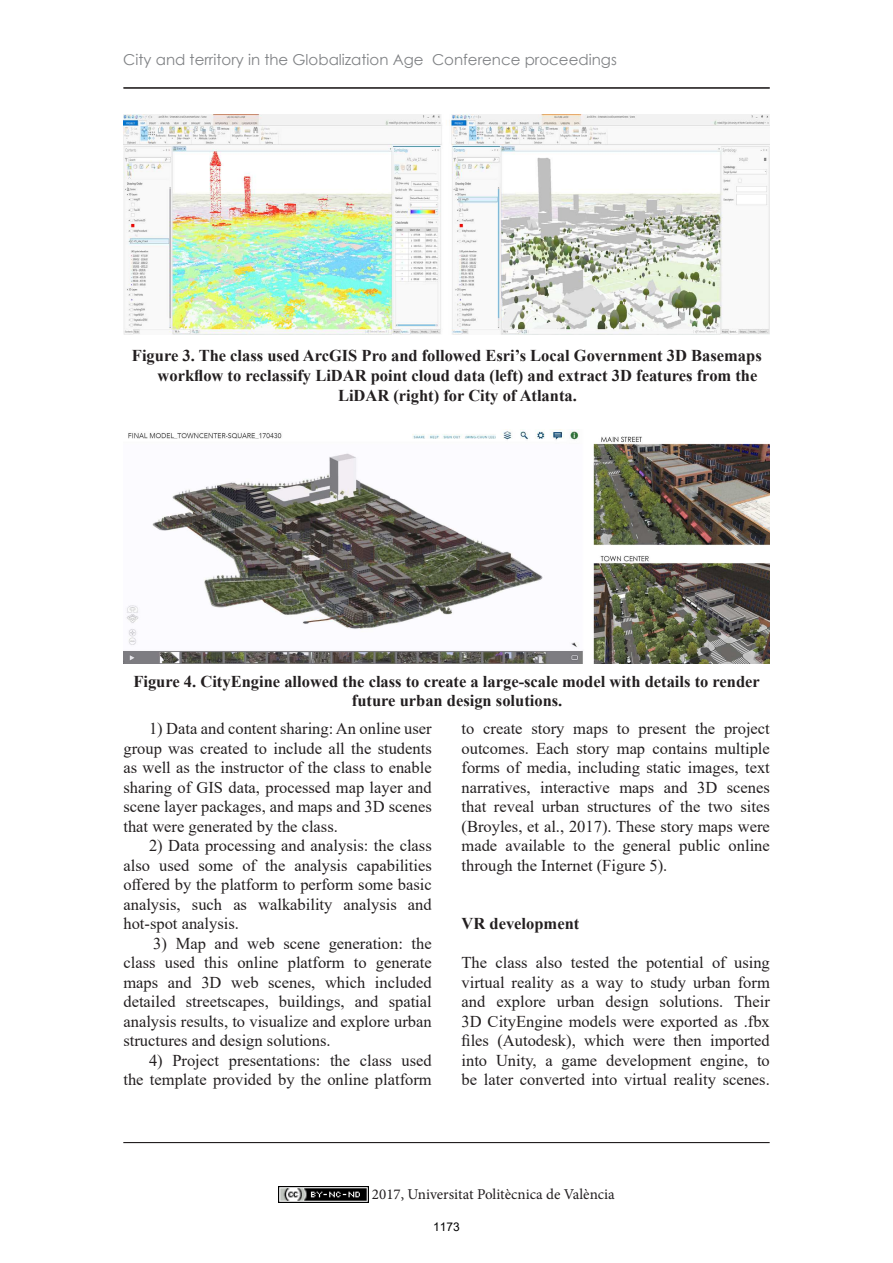
<style>
.page{position:relative;width:893px;height:1263px;background:#fff}
.page>*{position:absolute;margin:0;border:0;box-sizing:border-box;transform-origin:0 0}
.t1{font:16.5px/19.5px "Times New Roman";color:#231f20;text-align:justify}
.t2{font:700 16.5px/19.8px "Times New Roman";color:#231f20}
.t3{font:15px "Century Gothic";color:#808285}
.t4{font:15px "Minion Pro";color:#231f20}
.t5{font:12px "Arial";color:#000}
</style>
<div class="page">
<hr style="left:123px;top:1142px;width:647px;height:1px;background:#231f20">
<hr style="left:123px;top:87px;width:647px;height:1px;background:#231f20">
<img style="left:278px;top:1186px;width:90px;height:17px">
<img style="left:124px;top:115px;width:646px;height:219px">
<img style="left:124px;top:429px;width:646px;height:234px">
<p class="t3" style="left:123px;top:53px;width:495px">City and territory in the Globalization Age Conference proceedings</p>
<p class="t2" style="left:132px;top:348px;width:631px">Figure 3. The class used ArcGIS Pro and followed Esri’s Local Government 3D Basemaps</p>
<p class="t2" style="left:158px;top:365px;width:601px">worklow to reclassify LiDAR point cloud data (left) and extract 3D features from the</p>
<p class="t2" style="left:338px;top:387px;width:240px">LiDAR (right) for City of Atlanta.</p>
<p class="t2" style="left:352px;top:673px;width:410px;text-indent:-218px">Figure 4. CityEngine allowed the class to create a large-scale model with details to render future urban design solutions.</p>
<p class="t1" style="left:123px;top:721px;width:310px;text-indent:26px">1) Data and content sharing: An online user group was created to include all the students as well as the instructor of the class to enable sharing of GIS data, processed map layer and scene layer packages, and maps and 3D scenes that were generated by the class.</p>
<p class="t1" style="left:123px;top:838px;width:310px;text-indent:26px">2) Data processing and analysis: the class also used some of the analysis capabilities o悲ered by the platform to perform some basic analysis, such as walkability analysis and hot-spot analysis.</p>
<p class="t1" style="left:123px;top:933px;width:310px;text-indent:30px">3) Map and web scene generation: the class used this online platform to generate maps and 3D web scenes, which included detailed streetscapes, buildings, and spatial analysis results, to visualize and explore urban structures and design solutions.</p>
<p class="t1" style="left:123px;top:1052px;width:310px;text-align:right">4) Project presentations: the class used<br>the template provided by the online platform</p>
<p class="t1" style="left:462px;top:721px;width:310px">to create story maps to present the project outcomes. Each story map contains multiple forms of media, including static images, text narratives, interactive maps and 3D scenes that reveal urban structures of the two sites (Broyles, et al., 2017). These story maps were made available to the general public online through the Internet (Figure 5).</p>
<p class="t2" style="left:462px;top:916px;width:119px">VR development</p>
<p class="t1" style="left:462px;top:955px;width:310px">The class also tested the potential of using virtual reality as a way to study urban form and explore urban design solutions. Their 3D CityEngine models were exported as .fbx iles (Autodesk), which were then imported into Unity, a game development engine, to be later converted into virtual reality scenes.</p>
<p class="t4" style="left:372px;top:1188px;width:244px">2017, Universitat Politècnica de València</p>
<p class="t5" style="left:433px;top:1219px;width:28px">1173</p>
</div>
